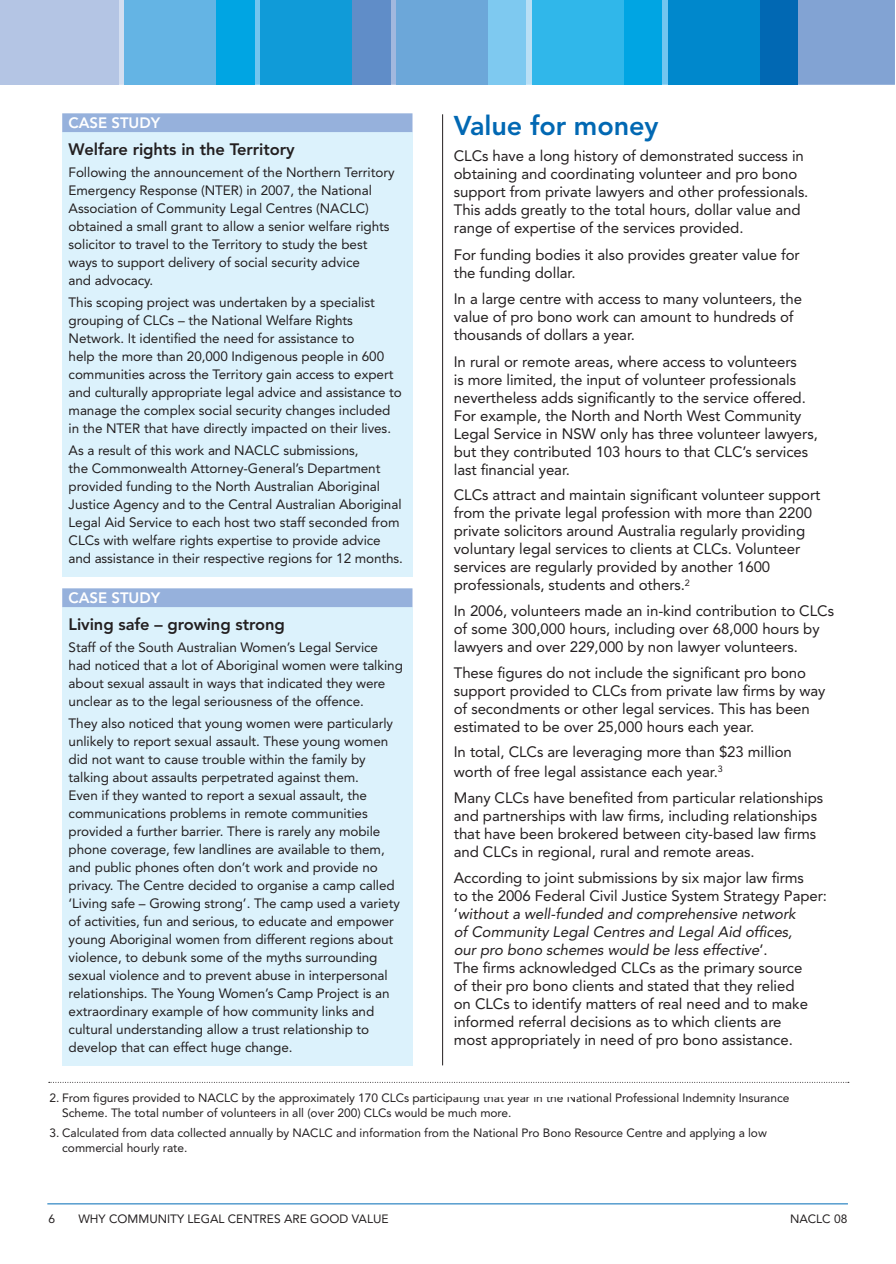
<style>
.page{position:relative;width:896px;height:1264px;background:#fff}
.page>*{position:absolute;margin:0;border:0;box-sizing:border-box;transform-origin:0 0}
.t1{font:800 27px "Avenir";color:#0168b3}
.t2{font:800 16.5px "Avenir";letter-spacing:-.005em;color:#231f20}
.t3{font:15px/18px "Avenir";letter-spacing:-.005em;color:#231f20}
.t4{font:italic 15px/18px "Avenir";letter-spacing:-.005em;color:#231f20}
.t5{font:800 15px "Avenir";letter-spacing:-.005em;color:#fff}
.t6{font:13.5px/18px "Avenir";letter-spacing:-.005em;color:#231f20}
.t7{font:12px "Avenir";color:#231f20}
.s1{font-style:normal}
</style>
<div class="page">
<hr style="left:47px;top:1204px;width:801px;height:1px;background:#006bb6">
<div style="left:668px;top:0;width:130px;height:84px;background:linear-gradient(to bottom,#0168b3,#0168b3)"></div>
<div style="left:532px;top:0;width:130px;height:84px;background:#00a5e3"></div>
<div style="left:396px;top:0;width:130px;height:84px;background:#7ec9f0"></div>
<div style="left:261px;top:0;width:129px;height:84px;background:#608dc8"></div>
<div style="left:125px;top:0;width:129px;height:84px;background:#00a5e3"></div>
<div style="left:0;top:0;width:118px;height:84px;background:#b4c5e4"></div>
<svg style="left:662px;top:0;width:6px;height:84px"></svg>
<div style="left:668px;top:0;width:91px;height:84px;background:#08c"></div>
<svg style="left:526px;top:0;width:6px;height:84px"></svg>
<div style="left:532px;top:0;width:91px;height:84px;background:#30b7ea"></div>
<svg style="left:390px;top:0;width:6px;height:84px"></svg>
<div style="left:396px;top:0;width:91px;height:84px;background:#6ca7d9"></div>
<svg style="left:254px;top:0;width:7px;height:84px"></svg>
<div style="left:261px;top:0;width:91px;height:84px;background:#109bd8"></div>
<svg style="left:118px;top:0;width:7px;height:84px"></svg>
<div style="left:125px;top:0;width:91px;height:84px;background:#64b4e4"></div>
<div style="left:62px;top:607px;width:350px;height:458px;background:#dcf2fc"></div>
<div style="left:62px;top:132px;width:350px;height:444px;background:#dcf2fc"></div>
<hr style="left:442px;top:114px;width:1px;height:951px;background:#231f20">
<div style="left:62px;top:113px;width:351px;height:19px;background:#96b1dc"></div>
<div style="left:62px;top:588px;width:351px;height:19px;background:#96b1dc"></div>
<svg style="left:49px;top:1082px;width:800px;height:1px"></svg>
<svg style="left:765px;top:0;width:130px;height:84px;background:#6093ca"></svg>
<p class="t5" style="left:69px;top:114px;width:93px">Case study</p>
<p class="t2" style="left:69px;top:139px;width:228px">Welfare rights in the Territory</p>
<p class="t6" style="left:69px;top:163px;width:328px">Following the announcement of the Northern Territory<br>Emergency Response (NTER</p>
<p class="t6" style="left:69px;top:181px;width:305px;text-indent:170px">) in 2007, the National<br>Association of Community Legal Centres (NACLC</p>
<p class="t6" style="left:69px;top:199px;width:323px;text-indent:297px">) obtained a small grant to allow a senior welfare rights solicitor to travel to the Territory to study the best ways to support delivery of social security advice<br>and advocacy.</p>
<p class="t6" style="left:69px;top:293px;width:308px">This scoping project was undertaken by a specialist grouping of CLC</p>
<p class="t6" style="left:69px;top:311px;width:335px;text-indent:100px">s – the N ational Welfare Rights<br>N etwork. It identified the need for assistance to<br>help the more than 20,000 I ndigenous people in 600 communities across the Territory gain access to expert and culturally appropriate legal advice and assistance to manage the complex social security changes included in the NTER</p>
<p class="t6" style="left:69px;top:417px;width:324px;line-height:22.2px;text-indent:75px">that have directly impacted on their lives.<br>As a result of this work and NACLC</p>
<p class="t6" style="left:69px;top:442px;width:335px;text-indent:215px">submissions,<br>the Commonwealth Attorney-General’s Department provided funding to the North Australian Aboriginal Justice Agency and to the Central Australian Aboriginal Legal Aid Service to each host two staff seconded from CLC</p>
<p class="t6" style="left:69px;top:532px;width:336px;text-align:center">s with welfare rights expertise to provide advice<br>and assistance in their respective regions for 12 months.</p>
<p class="t5" style="left:69px;top:589px;width:93px">Case study</p>
<p class="t2" style="left:69px;top:614px;width:218px">Living safe – growing strong</p>
<p class="t6" style="left:69px;top:638px;width:336px">Staff of the South Australian Women’s Legal Service had noticed that a lot of Aboriginal women were talking about sexual assault in ways that indicated they were unclear as to the legal seriousness of the offence.</p>
<p class="t6" style="left:69px;top:714px;width:333px">They also noticed that young women were particularly unlikely to report sexual assault. These young women did not want to cause trouble within the family by talking about assaults perpetrated against them.<br>Even if they wanted to report a sexual assault, the communications problems in remote communities provided a further barrier. There is rarely any mobile phone coverage, few landlines are available to them, and public phones often don’t work and provide no privacy. The Centre decided to organise a camp called ‘Living safe – Growing strong’. The camp used a variety of activities, fun and serious, to educate and empower young Aboriginal women from different regions about violence, to debunk some of the myths surrounding sexual violence and to prevent abuse in interpersonal relationships. The Young Women’s Camp Project is an extraordinary example of how community links and cultural understanding allow a trust relationship to develop that can effect huge change.</p>
<h1 class="t1" style="left:454px;top:109px;width:206px">Value for money</h1>
<p class="t3" style="left:454px;top:147px;width:11px">CLC</p>
<p class="t3" style="left:454px;top:147px;width:356px;text-indent:28px">s have a long history of demonstrated success in obtaining and coordinating volunteer and pro bono support from private lawyers and other professionals.<br>This adds greatly to the total hours, dollar value and range of expertise of the services provided.</p>
<p class="t3" style="left:454px;top:246px;width:348px">For funding bodies it also provides greater value for the funding dollar.</p>
<p class="t3" style="left:454px;top:290px;width:350px">I n a large centre with access to many volunteers, the value of pro bono work can amount to hundreds of thousands of dollars a year.</p>
<p class="t3" style="left:454px;top:353px;width:366px">I n rural or remote areas, where access to volunteers<br>is more limited, the input of volunteer professionals nevertheless adds significantly to the service offered.<br>For example, the North and North West Community Legal Service in NSW only has three volunteer lawyers, but they contributed 103 hours to that CLC</p>
<p class="t3" style="left:743px;top:443px;width:67px">’s services</p>
<p class="t3" style="left:454px;top:457px;width:118px;line-height:25.7px">last financial year.<br>CLC</p>
<p class="t3" style="left:454px;top:486px;width:368px;text-indent:28px">s attract and maintain significant volunteer support from the private legal profession with more than 2200 private solicitors around Australia regularly providing voluntary legal services to clients at CLC</p>
<p class="t3" style="left:454px;top:540px;width:348px;text-indent:268px">s. Volunteer services are regularly provided by another 1600 professionals, students and others.<sup>2</sup></p>
<p class="t3" style="left:454px;top:602px;width:356px">I n 2006, volunteers made an in-kind contribution to CLC</p>
<p class="t3" style="left:828px;top:602px;width:8px">s</p>
<p class="t3" style="left:454px;top:620px;width:367px">of some 300,000 hours, including over 68,000 hours by lawyers and over 229,000 by non lawyer volunteers.</p>
<p class="t3" style="left:454px;top:664px;width:354px">These figures do not include the significant pro bono support provided to CLC</p>
<p class="t3" style="left:454px;top:682px;width:373px;text-indent:167px">s from private law firms by way of secondments or other legal services. This has been estimated to be over 25,000 hours each year.</p>
<p class="t3" style="left:454px;top:743px;width:65px">I n total, CLC</p>
<p class="t3" style="left:454px;top:742px;width:340px;line-height:19.8px;text-indent:83px">s are leveraging more than $23 million worth of free legal assistance each year.<sup>3</sup></p>
<p class="t3" style="left:454px;top:789px;width:51px">Many CLC</p>
<p class="t3" style="left:454px;top:789px;width:371px;text-indent:69px">s have benefited from particular relationships and partnerships with law firms, including relationships that have been brokered between city-based law firms and CLC</p>
<p class="t3" style="left:454px;top:839px;width:352px;line-height:25.7px;text-align:center">s in regional, rural and remote areas.<br>According to joint submissions by six major law firms</p>
<p class="t4" style="left:454px;top:886px;width:375px"><span class="s1">to the 2006 Federal Civil Justice System Strategy Paper: ’</span>without a well-funded and comprehensive network<br>of Community Legal Centres and Legal Aid offices,<br>our pro bono schemes would be less effective<span class="s1">’.<br>The firms acknowledged CLC</span></p>
<p class="t3" style="left:454px;top:958px;width:350px;text-indent:196px">s as the primary source of their pro bono clients and stated that they relied on CLC</p>
<p class="t3" style="left:454px;top:994px;width:356px;text-indent:50px">s to identify matters of real need and to make informed referral decisions as to which clients are most appropriately in need of pro bono assistance.</p>
<p class="t7" style="left:49px;top:1091px;width:158px">2. From figures provided to NACLC</p>
<p class="t7" style="left:242px;top:1091px;width:148px">by the approximately 170 CLC</p>
<p class="t7" style="left:404px;top:1091px;width:387px">s participating that year in the National Professional I ndemnity I nsurance</p>
<p class="t7" style="left:62px;top:1105px;width:310px">Scheme. The total number of volunteers in all (over 200) CLC</p>
<p class="t7" style="left:387px;top:1105px;width:126px">s would be much more.</p>
<p class="t7" style="left:49px;top:1126px;width:252px">3. Calculated from data collected annually by NACLC</p>
<p class="t7" style="left:336px;top:1126px;width:432px">and information from the National Pro Bono Resource Centre and applying a low</p>
<p class="t7" style="left:62px;top:1141px;width:127px">commercial hourly rate.</p>
<p class="t7" style="left:78px;top:1211px;width:312px">Why community legal centres are good value</p>
<p class="t7" style="left:790px;top:1211px;width:8px">NACLC</p>
<p class="t7" style="left:834px;top:1211px;width:15px">08</p>
</div>
